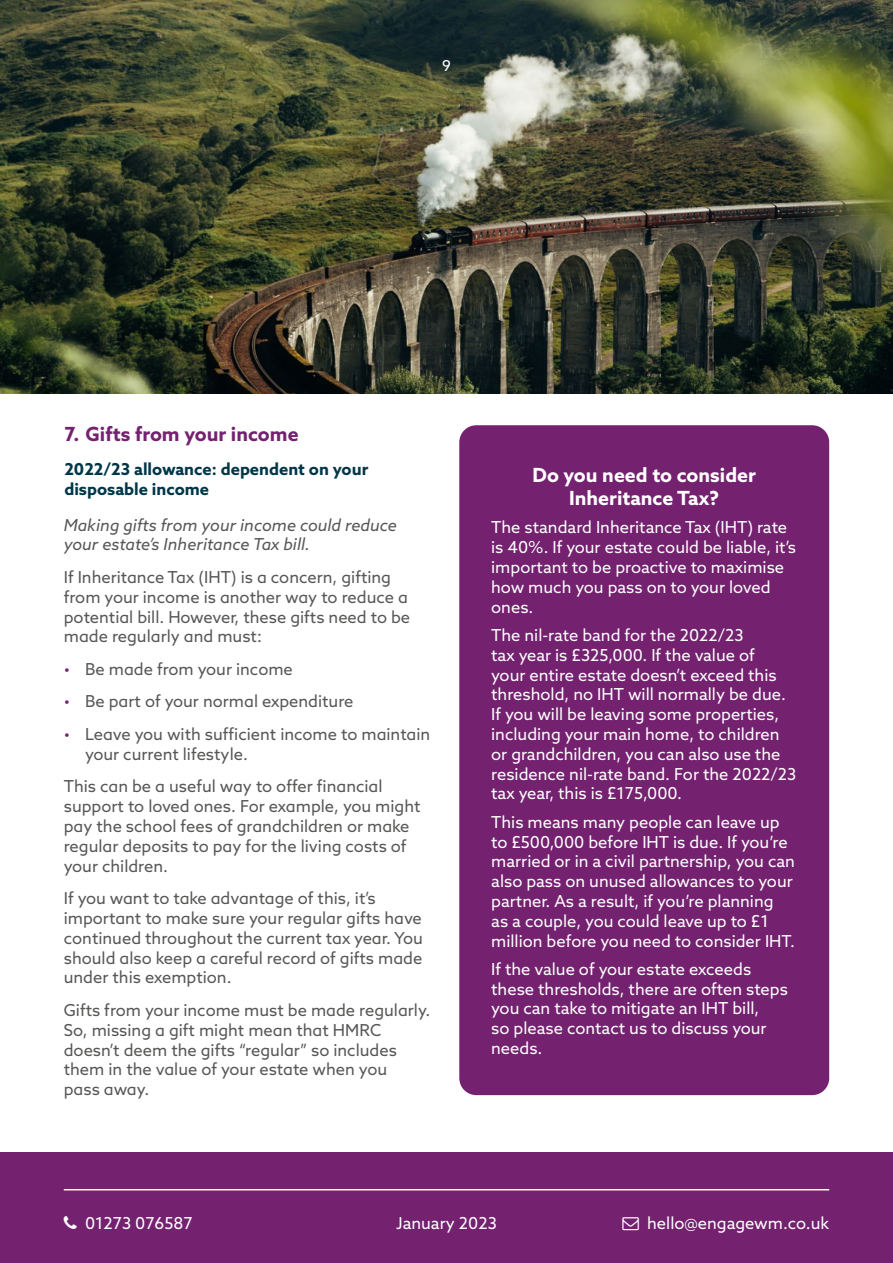
<style>
.page{position:relative;width:893px;height:1263px;background:#fff}
.page>*{position:absolute;margin:0;border:0;box-sizing:border-box;transform-origin:0 0}
.t1{font:700 19.5px/23.4px "Azo Sans";color:#fff;text-align:center}
.t2{font:700 19.5px "Azo Sans";color:#742270}
.t3{font:16.5px/19.8px "Azo Sans";color:#fff}
.t4{font:16.5px/19.8px "Azo Sans";color:#575756}
.t5{font:italic 16.5px/19.8px "Azo Sans";color:#575756}
.t6{font:700 16.5px/19.8px "Azo Sans";color:#003748}
.t7{font:15px "Azo Sans";color:#fff}
.s1{color:#742270}
</style>
<div class="page">
<img style="left:0;top:0;width:893px;height:393px">
<div style="left:0;top:1152px;width:893px;height:111px;background:#742270"></div>
<hr style="left:64px;top:1189px;width:765px;height:1px;background:#fff">
<div style="left:459px;top:425px;width:370px;height:670px;background:#742270;border-radius:17px"></div>
<p class="t7" style="left:442px;top:56px;width:10px">9</p>
<p class="t2" style="left:64px;top:421px;width:236px">7. Gifts from your income</p>
<p class="t6" style="left:64px;top:459px;width:305px">2022/23 allowance: dependent on your disposable income</p>
<p class="t5" style="left:64px;top:515px;width:335px">Making gifts from your income could reduce your estate’s Inheritance Tax bill.</p>
<p class="t4" style="left:64px;top:567px;width:348px">If Inheritance Tax (IHT) is a concern, gifting from your income is another way to reduce a potential bill. However, these gifts need to be made regularly and must:</p>
<p class="t4" style="left:64px;top:659px;width:231px"><span class="s1">•</span> Be made from your income</p>
<p class="t4" style="left:64px;top:691px;width:291px"><span class="s1">•</span> Be part of your normal expenditure</p>
<p class="t4" style="left:85px;top:724px;width:347px;text-indent:-21px"><span class="s1">•</span> Leave you with sufficient income to maintain your current lifestyle.</p>
<p class="t4" style="left:64px;top:776px;width:358px">This can be a useful way to offer financial support to loved ones. For example, you might pay the school fees of grandchildren or make regular deposits to pay for the living costs of your children.</p>
<p class="t4" style="left:64px;top:888px;width:361px">If you want to take advantage of this, it’s important to make sure your regular gifts have continued throughout the current tax year. You should also keep a careful record of gifts made under this exemption.</p>
<p class="t4" style="left:64px;top:1000px;width:368px">Gifts from your income must be made regularly.<br>So, missing a gift might mean that HMRC doesn’t deem the gifts “regular” so includes them in the value of your estate when you<br>pass away.</p>
<p class="t1" style="left:533px;top:463px;width:225px">Do you need to consider<br>Inheritance Tax?</p>
<p class="t3" style="left:491px;top:517px;width:306px">The standard Inheritance Tax (IHT) rate is 40%. If your estate could be liable, it’s important to be proactive to maximise how much you pass on to your loved ones.</p>
<p class="t3" style="left:491px;top:625px;width:307px">The nil-rate band for the 2022/23<br>tax year is £325,000. If the value of<br>your entire estate doesn’t exceed this threshold, no IHT will normally be due.<br>If you will be leaving some properties, including your main home, to children or grandchildren, you can also use the residence nil-rate band. For the 2022/23 tax year, this is £175,000.</p>
<p class="t3" style="left:491px;top:812px;width:305px">This means many people can leave up to £500,000 before IHT is due. If you’re married or in a civil partnership, you can also pass on unused allowances to your partner. As a result, if you’re planning<br>as a couple, you could leave up to £1 million before you need to consider IHT.</p>
<p class="t3" style="left:491px;top:959px;width:298px">If the value of your estate exceeds these thresholds, there are often steps you can take to mitigate an IHT bill,<br>so please contact us to discuss your needs.</p>
<p class="t3" style="left:85px;top:1213px;width:109px">01273 076587</p>
<p class="t3" style="left:647px;top:1213px;width:184px">hello@engagewm.co.uk</p>
<p class="t3" style="left:396px;top:1213px;width:102px">January 2023</p>
</div>
